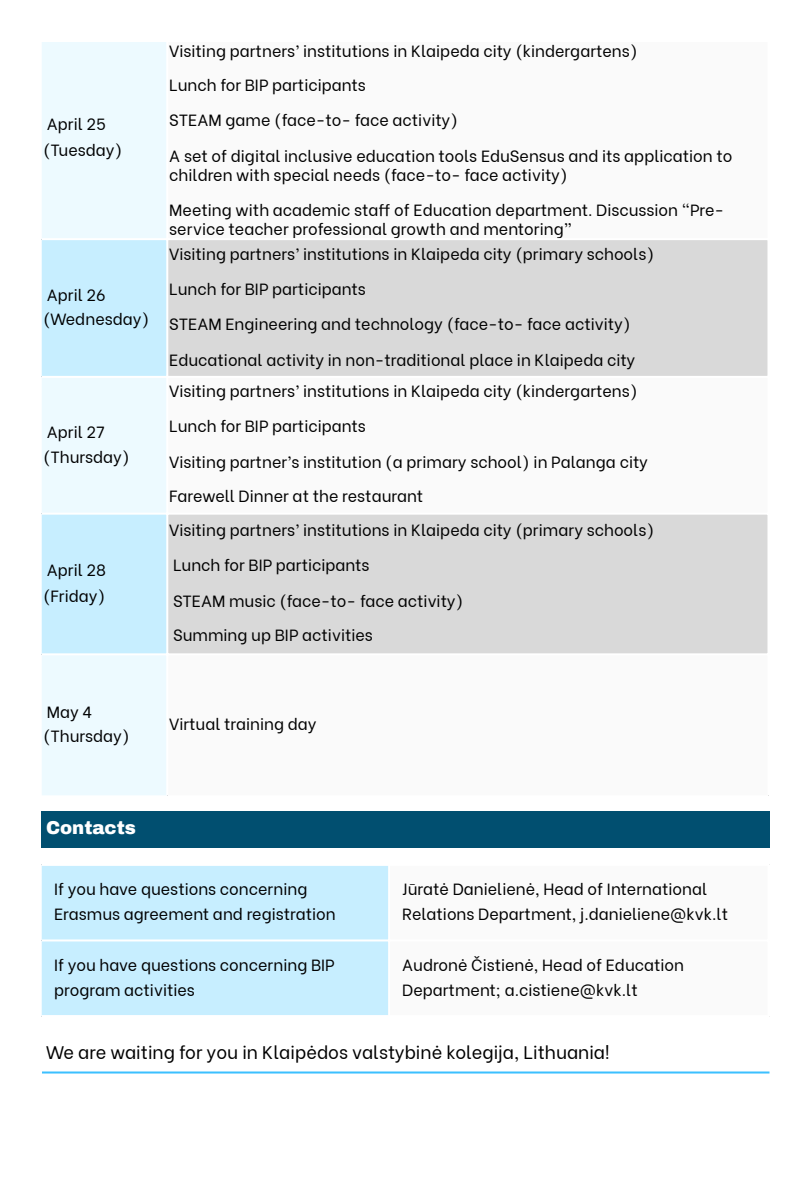
<style>
.page{position:relative;width:810px;height:1181px;background:#fff}
.page>*{position:absolute;margin:0;border:0;box-sizing:border-box;transform-origin:0 0}
.t1{font:18.15px "Be Vietnam";color:#000}
.t2{font:900 18.15px "Archivo";color:#fff}
.t3{font:16.2px/25.2px "Be Vietnam";color:#000}
</style>
<div class="page">
<svg style="left:42px;top:43px;width:124px;height:752px;background:#dff5ff"></svg>
<svg style="left:168px;top:240px;width:599px;height:413px;fill:#d9d9d9"></svg>
<hr style="left:42px;top:238px;width:727px;height:2px;background:#fff">
<hr style="left:42px;top:376px;width:727px;height:2px;background:#fff">
<hr style="left:42px;top:512px;width:727px;height:2px;background:#fff">
<hr style="left:42px;top:653px;width:727px;height:2px;background:#fff">
<div style="left:42px;top:811px;width:728px;height:36px;background:#014f70"></div>
<div style="left:42px;top:866px;width:346px;height:149px;background:#c7eeff"></div>
<hr style="left:42px;top:939px;width:727px;height:2px;background:#fff">
<hr style="left:42px;top:1071px;width:727px;height:2px;background:#3cc0ff">
<p class="t3" style="left:43px;top:110px;width:81px">April 25 (Tuesday)</p>
<p class="t3" style="left:43px;top:281px;width:108px;line-height:24.3px">April 26 (Wednesday)</p>
<p class="t3" style="left:43px;top:417px;width:88px">April 27 (Thursday)</p>
<p class="t3" style="left:43px;top:556px;width:64px">April 28 (Friday)</p>
<p class="t3" style="left:169px;top:36px;width:470px">Visiting partners’ institutions in Klaipeda city (kindergartens)</p>
<p class="t3" style="left:169px;top:71px;width:198px">Lunch for BIP participants</p>
<p class="t3" style="left:169px;top:106px;width:290px">STEAM game (face-to- face activity)</p>
<p class="t3" style="left:169px;top:145px;width:565px;line-height:19.2px">A set of digital inclusive education tools EduSensus and its application to children with special needs (face-to- face activity)</p>
<p class="t3" style="left:169px;top:200px;width:557px;line-height:18.1px">Meeting with academic staff of Education department. Discussion “Pre&shy;service teacher professional growth and mentoring”</p>
<p class="t3" style="left:169px;top:240px;width:486px">Visiting partners’ institutions in Klaipeda city (primary schools)</p>
<p class="t3" style="left:169px;top:274px;width:198px">Lunch for BIP participants</p>
<p class="t3" style="left:169px;top:310px;width:463px">STEAM Engineering and technology (face-to- face activity)</p>
<p class="t3" style="left:169px;top:345px;width:467px">Educational activity in non-traditional place in Klaipeda city</p>
<p class="t3" style="left:169px;top:377px;width:470px">Visiting partners’ institutions in Klaipeda city (kindergartens)</p>
<p class="t3" style="left:169px;top:412px;width:198px">Lunch for BIP participants</p>
<p class="t3" style="left:169px;top:448px;width:480px">Visiting partner’s institution (a primary school) in Palanga city</p>
<p class="t3" style="left:169px;top:482px;width:255px">Farewell Dinner at the restaurant</p>
<p class="t3" style="left:169px;top:515px;width:486px">Visiting partners’ institutions in Klaipeda city (primary schools)</p>
<p class="t3" style="left:173px;top:551px;width:198px">Lunch for BIP participants</p>
<p class="t3" style="left:173px;top:586px;width:292px">STEAM music (face-to- face activity)</p>
<p class="t3" style="left:173px;top:621px;width:201px">Summing up BIP activities</p>
<p class="t3" style="left:43px;top:698px;width:88px;line-height:24.3px">May 4 (Thursday)</p>
<p class="t3" style="left:169px;top:710px;width:149px">Virtual training day</p>
<p class="t2" style="left:46px;top:817px;width:91px">Contacts</p>
<p class="t3" style="left:54px;top:875px;width:283px">If you have questions concerning<br>Erasmus agreement and registration</p>
<p class="t3" style="left:402px;top:875px;width:327px">Jūratė Danielienė, Head of International<br>Relations Department, j.danieliene@kvk.lt</p>
<p class="t3" style="left:54px;top:950px;width:282px">If you have questions concerning BIP program activities</p>
<p class="t3" style="left:402px;top:950px;width:283px">Audronė Čistienė, Head of Education<br>Department; a.cistiene@kvk.lt</p>
<p class="t1" style="left:46px;top:1037px;width:565px">We are waiting for you in Klaipėdos valstybinė kolegija, Lithuania!</p>
</div>
